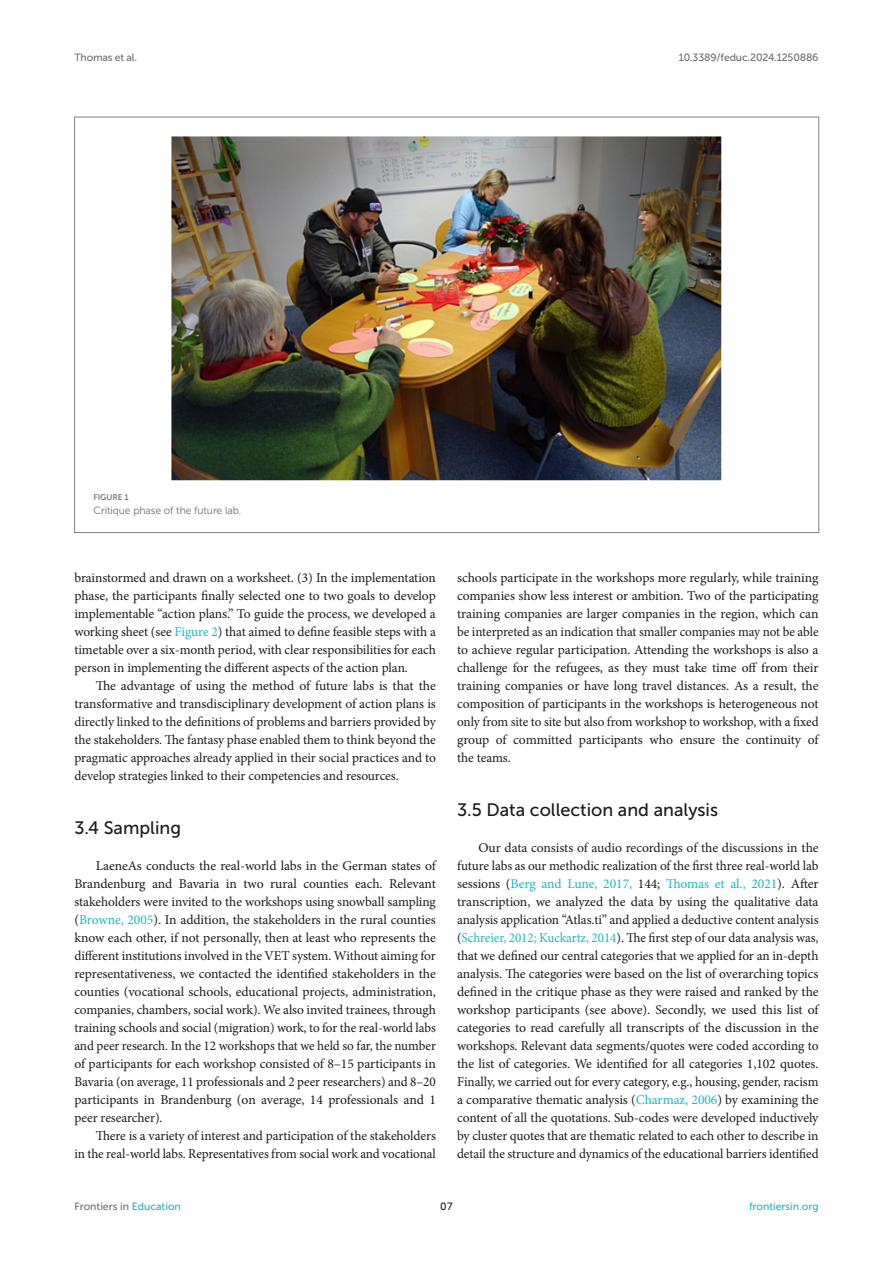
<style>
.page{position:relative;width:893px;height:1263px;background:#fff}
.page>*{position:absolute;margin:0;border:0;box-sizing:border-box;transform-origin:0 0}
.HEAD_2{font:18px "Museo Sans 500";color:#1b1c1b}
.TEXT_FLUSH{font:13.5px/18px "Minion Pro";letter-spacing:-.005em;color:#1b1c1b;text-align:justify}
.TEXT{font:13.5px/18px "Minion Pro";letter-spacing:-.005em;color:#1b1c1b;text-align:justify}
.t1{font:10.5px "Museo Sans 500";letter-spacing:-.015em;color:#706f70}
.FIG_LEG{font:10.5px "Museo Sans 300";letter-spacing:-.01em;color:#706f70}
.t2{font:10.5px "Museo Sans 500";color:#1db5c3}
.t3{font:10.5px "Museo Sans 500";color:#1b1c1b}
.FIG_HD{font:8.25px "Museo Sans 700";letter-spacing:-.01em;color:#7e7f7f}
.s1{color:#1db5c3}
</style>
<div class="page">
<img style="left:171px;top:136px;width:551px;height:345px">
<p class="t1" style="left:74px;top:51px;width:64px">Thomas et al.</p>
<p class="t1" style="left:679px;top:51px;width:141px">10.3389/feduc.2024.1250886</p>
<p class="FIG_HD" style="left:94px;top:493px;width:37px">FIGURE 1</p>
<p class="FIG_LEG" style="left:94px;top:504px;width:149px">Critique phase of the future lab.</p>
<p class="TEXT" style="left:74px;top:569px;width:363px">brainstormed and drawn on a worksheet. (3) In the implementation phase, the participants finally selected one to two goals to develop implementable “action plans.” To guide the process, we developed a working sheet (see <span class="s1">Figure 2</span>) that aimed to define feasible steps with a timetable over a six-month period, with clear responsibilities for each person in implementing the different aspects of the action plan.</p>
<p class="TEXT" style="left:74px;top:677px;width:363px;text-indent:21px">The advantage of using the method of future labs is that the transformative and transdisciplinary development of action plans is directly linked to the definitions of problems and barriers provided by the stakeholders. The fantasy phase enabled them to think beyond the pragmatic approaches already applied in their social practices and to develop strategies linked to their competencies and resources.</p>
<p class="HEAD_2" style="left:74px;top:818px;width:108px">3.4 Sampling</p>
<p class="TEXT_FLUSH" style="left:74px;top:857px;width:363px;text-indent:21px">LaeneAs conducts the real-world labs in the German states of Brandenburg and Bavaria in two rural counties each. Relevant stakeholders were invited to the workshops using snowball sampling (<span class="s1">Browne, 2005</span>). In addition, the stakeholders in the rural counties know each other, if not personally, then at least who represents the different institutions involved in the VET system. Without aiming for representativeness, we contacted the identified stakeholders in the counties (vocational schools, educational projects, administration, companies, chambers, social work). We also invited trainees, through training schools and social (migration) work, to for the real-world labs and peer research. In the 12 workshops that we held so far, the number of participants for each workshop consisted of 8–15 participants in Bavaria (on average, 11 professionals and 2 peer researchers) and 8–20 participants in Brandenburg (on average, 14 professionals and 1 peer researcher).</p>
<p class="TEXT" style="left:74px;top:1127px;width:363px;text-align:right">There is a variety of interest and participation of the stakeholders<br>in the real-world labs. Representatives from social work and vocational</p>
<p class="TEXT" style="left:457px;top:569px;width:363px">schools participate in the workshops more regularly, while training companies show less interest or ambition. Two of the participating training companies are larger companies in the region, which can be interpreted as an indication that smaller companies may not be able to achieve regular participation. Attending the workshops is also a challenge for the refugees, as they must take time off from their training companies or have long travel distances. As a result, the composition of participants in the workshops is heterogeneous not only from site to site but also from workshop to workshop, with a fixed group of committed participants who ensure the continuity of the teams.</p>
<p class="HEAD_2" style="left:457px;top:800px;width:263px">3.5 Data collection and analysis</p>
<p class="TEXT_FLUSH" style="left:457px;top:839px;width:363px;text-indent:21px">Our data consists of audio recordings of the discussions in the future labs as our methodic realization of the first three real-world lab sessions (<span class="s1">Berg and Lune, 2017,</span> 144; <span class="s1">Thomas et al., 2021</span>). After transcription, we analyzed the data by using the qualitative data analysis application “Atlas.ti” and applied a deductive content analysis (<span class="s1">Schreier, 2012; Kuckartz, 2014</span>). The first step of our data analysis was, that we defined our central categories that we applied for an in-depth analysis. The categories were based on the list of overarching topics defined in the critique phase as they were raised and ranked by the workshop participants (see above). Secondly, we used this list of categories to read carefully all transcripts of the discussion in the workshops. Relevant data segments/quotes were coded according to the list of categories. We identified for all categories 1,102 quotes.<br>Finally, we carried out for every category, e.g., housing, gender, racism a comparative thematic analysis (<span class="s1">Charmaz, 2006</span>) by examining the content of all the quotations. Sub-codes were developed inductively by cluster quotes that are thematic related to each other to describe in detail the structure and dynamics of the educational barriers identified</p>
<p class="t1" style="left:74px;top:1200px;width:108px">Frontiers in <span class="s1">Education</span></p>
<p class="t3" style="left:440px;top:1200px;width:14px">07</p>
<p class="t2" style="left:749px;top:1200px;width:71px">frontiersin.org</p>
</div>
